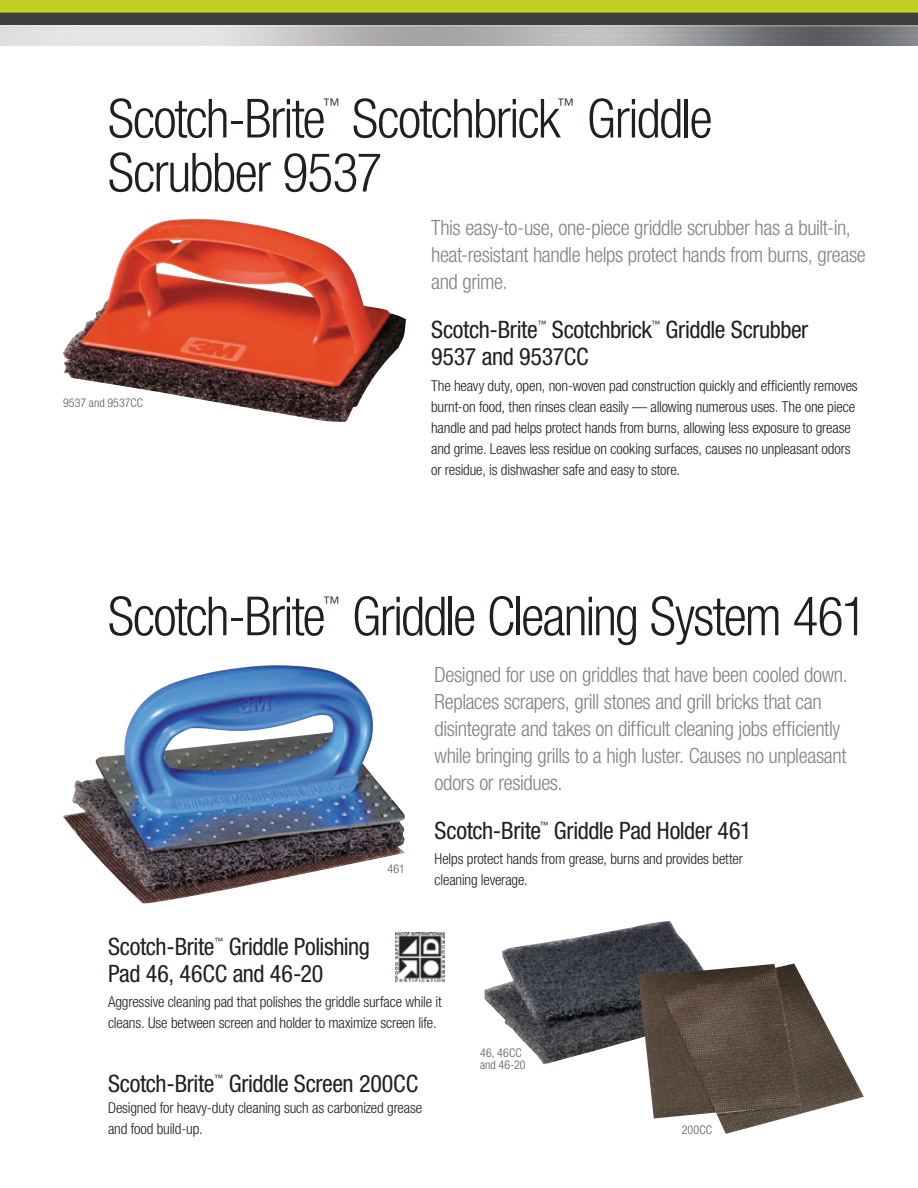
<style>
.page{position:relative;width:918px;height:1188px;background:#fff}
.page>*{position:absolute;margin:0;border:0;box-sizing:border-box;transform-origin:0 0}
.t1{font:300 condensed 54px "Helvetica Neue";letter-spacing:-.03em;color:#231f20}
.t2{font:condensed 24px/27px "Helvetica Neue";letter-spacing:-.015em;color:#231f20}
.t3{font:300 condensed 21px/27px "Helvetica Neue";letter-spacing:-.02em;color:#808285}
.t4{font:300 condensed 17.55px "Helvetica Neue";color:#231f20}
.t5{font:300 condensed 15px/21px "Helvetica Neue";letter-spacing:-.01em;color:#231f20}
.Chart_Bold{font:300 condensed 12px/12px "Helvetica Neue";letter-spacing:.01em;color:#57585a}
.t6{font:condensed 8.7px "Helvetica Neue";color:#231f20}
</style>
<div class="page">
<img style="left:484px;top:921px;width:215px;height:143px">
<img style="left:638px;top:963px;width:226px;height:171px">
<img style="left:63px;top:219px;width:343px;height:203px">
<img style="left:63px;top:665px;width:342px;height:239px">
<div style="left:0;top:0;width:918px;height:26px;background:#c1ce23"></div>
<svg style="left:0;top:13px;width:918px;height:13px;background:#484849"></svg>
<img style="left:0;top:27px;width:817px;height:18px">
<img style="left:817px;top:27px;width:101px;height:18px">
<img style="left:395px;top:933px;width:49px;height:49px">
<p class="t1" style="left:108px;top:87px;width:219px">Scotch-Brite</p>
<p class="t4" style="left:323px;top:95px;width:19px">™</p>
<p class="t1" style="left:352px;top:87px;width:209px">Scotchbrick</p>
<p class="t4" style="left:558px;top:95px;width:19px">™</p>
<p class="t1" style="left:587px;top:87px;width:127px">Griddle</p>
<p class="t1" style="left:108px;top:141px;width:276px">Scrubber 9537</p>
<p class="Chart_Bold" style="left:63px;top:397px;width:82px">9537 and 9537CC</p>
<p class="t3" style="left:431px;top:214px;width:436px">This easy-to-use, one-piece griddle scrubber has a built-in, heat-resistant handle helps protect hands from burns, grease and grime.</p>
<p class="t2" style="left:431px;top:316px;width:108px">Scotch-Brite</p>
<p class="t6" style="left:538px;top:319px;width:10px">™</p>
<p class="t2" style="left:552px;top:316px;width:102px">Scotchbrick</p>
<p class="t6" style="left:652px;top:319px;width:10px">™</p>
<p class="t2" style="left:666px;top:316px;width:144px">Griddle Scrubber</p>
<p class="t2" style="left:431px;top:343px;width:159px">9537 and 9537CC</p>
<p class="t5" style="left:431px;top:375px;width:428px">The heavy duty, open, non-woven pad construction quickly and efficiently removes burnt-on food, then rinses clean easily — allowing numerous uses. The one piece handle and pad helps protect hands from burns, allowing less exposure to grease and grime. Leaves less residue on cooking surfaces, causes no unpleasant odors or residue, is dishwasher safe and easy to store.</p>
<p class="t1" style="left:108px;top:585px;width:219px">Scotch-Brite</p>
<p class="t4" style="left:323px;top:593px;width:19px">™</p>
<p class="t1" style="left:352px;top:585px;width:517px">Griddle Cleaning System 461</p>
<p class="Chart_Bold" style="left:387px;top:863px;width:19px">461</p>
<p class="t3" style="left:435px;top:661px;width:415px">Designed for use on griddles that have been cooled down.<br>Replaces scrapers, grill stones and grill bricks that can disintegrate and takes on difficult cleaning jobs efficiently while bringing grills to a high luster. Causes no unpleasant odors or residues.</p>
<p class="t2" style="left:435px;top:817px;width:108px">Scotch-Brite</p>
<p class="t6" style="left:540px;top:820px;width:10px">™</p>
<p class="t2" style="left:554px;top:817px;width:199px">Griddle Pad Holder 461</p>
<p class="t5" style="left:435px;top:848px;width:310px">Helps protect hands from grease, burns and provides better cleaning leverage.</p>
<p class="t2" style="left:108px;top:933px;width:263px;text-indent:121px">Griddle Polishing<br>Pad 46, 46CC and 46-20</p>
<p class="t5" style="left:108px;top:991px;width:335px">Aggressive cleaning pad that polishes the griddle surface while it cleans. Use between screen and holder to maximize screen life.</p>
<p class="t2" style="left:108px;top:933px;width:108px">Scotch-Brite</p>
<p class="t6" style="left:215px;top:936px;width:10px">™</p>
<p class="t2" style="left:108px;top:1070px;width:108px">Scotch-Brite</p>
<p class="t6" style="left:215px;top:1073px;width:10px">™</p>
<p class="t2" style="left:229px;top:1070px;width:191px">Griddle Screen 200CC</p>
<p class="t5" style="left:108px;top:1097px;width:316px">Designed for heavy-duty cleaning such as carbonized grease and food build-up.</p>
<p class="Chart_Bold" style="left:480px;top:1047px;width:47px">46, 46CC and 46-20</p>
<p class="Chart_Bold" style="left:682px;top:1124px;width:32px">200CC</p>
</div>
